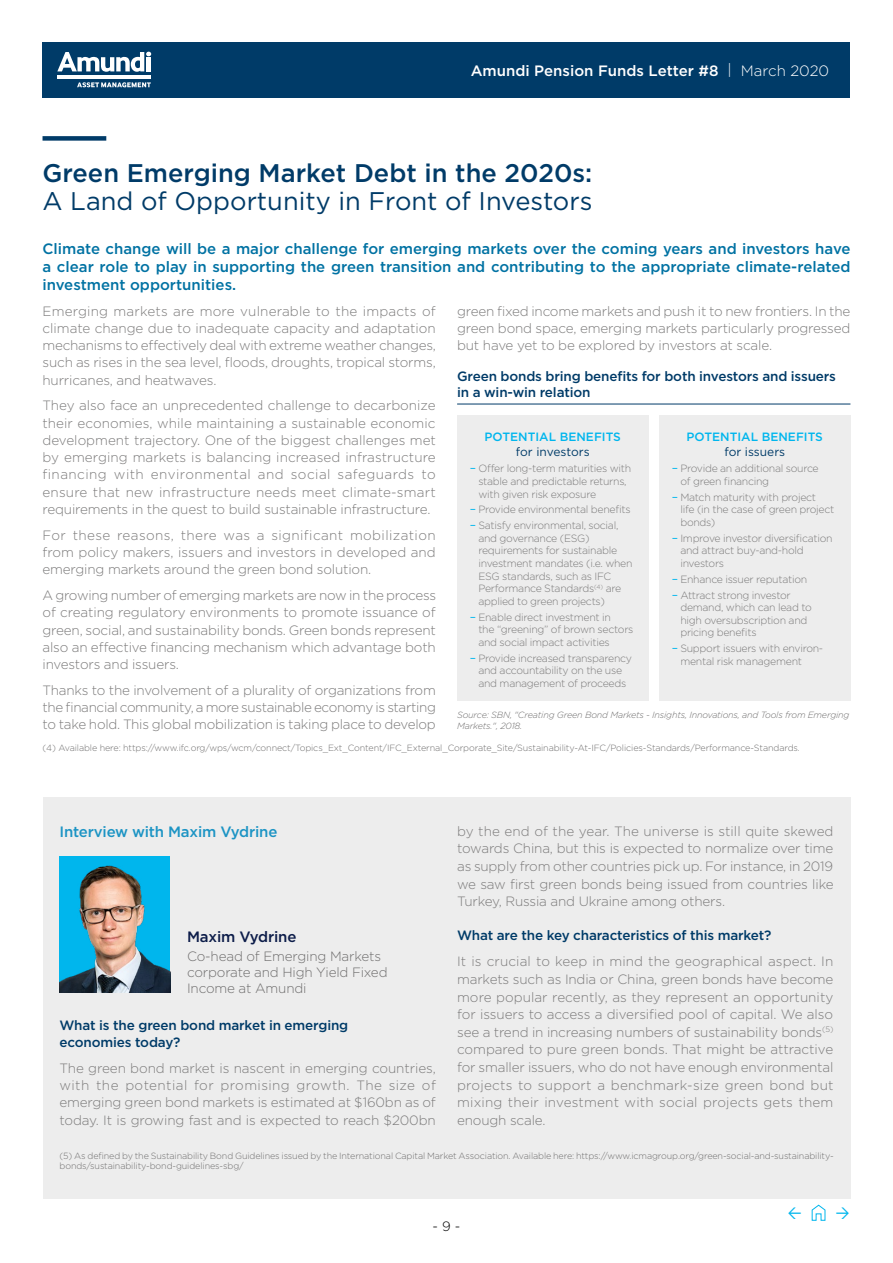
<style>
.page{position:relative;width:893px;height:1263px;background:#fff}
.page>*{position:absolute;margin:0;border:0;box-sizing:border-box;transform-origin:0 0}
.t1{font:25.5px "Gotham";color:#003b68}
.t2{font:500 25.5px "Gotham";color:#003b68}
.t3{font:500 15px/18px "Gotham";color:#0072a3;text-align:justify}
.t4{font:500 15px "Gotham";color:#fff}
.t5{font:500 15px "Gotham";letter-spacing:-.01em;color:#1c94c4}
.t6{font:500 15px "Gotham";letter-spacing:-.01em;color:#0c1c49}
.t7{font:300 13.5px/17.2px "Gotham";letter-spacing:-.01em;color:#7c7b7b;text-align:justify}
.t8{font:500 13.5px/16.6px "Gotham";letter-spacing:-.01em;color:#003b68}
.t9{font:300 13.5px/16.2px "Gotham";letter-spacing:-.01em;color:#706f6f}
.t10{font:300 13.5px "Gotham";color:#000}
.t11{font:500 12px "Gotham";color:#00b6ed}
.t12{font:12px "Gotham";color:#003b68}
.t13{font:300 10.5px/12.6px "Gotham";letter-spacing:-.025em;color:#7c7b7b}
.t14{font:300 9px/10.8px "Gotham";letter-spacing:-.015em;color:#706f6f}
.t15{font:italic 300 9px/10.8px "Gotham";letter-spacing:-.015em;color:#706f6f}
.s1{font-weight:300}
.s2{font-weight:400;font-size:12px;color:#00b6ed}
</style>
<div class="page">
<div style="left:43px;top:797px;width:807px;height:402px;background:#ededed"></div>
<svg style="left:811px;top:1204px;width:15px;height:17px"></svg>
<div style="left:43px;top:43px;width:807px;height:55px;background:#003b68"></div>
<svg style="left:57px;top:52px;width:94px;height:20px"></svg>
<hr style="left:147px;top:57px;width:4px;height:14px;background:#fff">
<hr style="left:58px;top:75px;width:93px;height:4px;background:#fff">
<svg style="left:77px;top:82px;width:74px;height:6px"></svg>
<hr style="left:457px;top:404px;width:393px;height:1px;background:#003b68">
<div style="left:457px;top:415px;width:191px;height:286px;background:#ededed"></div>
<div style="left:659px;top:415px;width:191px;height:286px;background:#ededed"></div>
<div style="left:43px;top:136px;width:63px;height:5px;background:#003b68"></div>
<div style="left:60px;top:857px;width:110px;height:136px;background:#00b6ed"></div>
<img style="left:60px;top:865px;width:110px;height:128px">
<p class="t4" style="left:471px;top:61px;width:360px">Amundi Pension Funds Letter #8 <span class="s1">| March 2020</span></p>
<h1 class="t2" style="left:43px;top:156px;width:551px">Green Emerging Market Debt in the 2020s:</h1>
<h1 class="t1" style="left:43px;top:185px;width:551px">A Land of Opportunity in Front of Investors</h1>
<p class="t3" style="left:43px;top:239px;width:809px">Climate change will be a major challenge for emerging markets over the coming years and investors have a clear role to play in supporting the green transition and contributing to the appropriate climate-related investment opportunities.</p>
<p class="t7" style="left:43px;top:302px;width:395px">Emerging markets are more vulnerable to the impacts of climate change due to inadequate capacity and adaptation mechanisms to effectively deal with extreme weather changes, such as rises in the sea level, floods, droughts, tropical storms, hurricanes, and heatwaves.</p>
<p class="t7" style="left:43px;top:397px;width:395px">They also face an unprecedented challenge to decarbonize their economies, while maintaining a sustainable economic development trajectory. One of the biggest challenges met by emerging markets is balancing increased infrastructure financing with environmental and social safeguards to ensure that new infrastructure needs meet climate-smart requirements in the quest to build sustainable infrastructure.</p>
<p class="t7" style="left:43px;top:526px;width:395px">For these reasons, there was a significant mobilization from policy makers, issuers and investors in developed and emerging markets around the green bond solution.</p>
<p class="t7" style="left:43px;top:586px;width:395px">A growing number of emerging markets are now in the process of creating regulatory environments to promote issuance of green, social, and sustainability bonds. Green bonds represent also an effective financing mechanism which advantage both investors and issuers.</p>
<p class="t7" style="left:43px;top:681px;width:395px">Thanks to the involvement of a plurality of organizations from the financial community, a more sustainable economy is starting to take hold. This global mobilization is taking place to develop</p>
<p class="t7" style="left:457px;top:302px;width:395px">green fixed income markets and push it to new frontiers. In the green bond space, emerging markets particularly progressed but have yet to be explored by investors at scale.</p>
<p class="t8" style="left:457px;top:368px;width:380px">Green bonds bring benefits for both investors and issuers in a win-win relation</p>
<p class="t11" style="left:485px;top:429px;width:138px">POTENTIAL BENEFITS</p>
<p class="t12" style="left:516px;top:444px;width:75px">for investors</p>
<p class="t13" style="left:478px;top:462px;width:154px;text-indent:-8px"><span class="s2">–</span> Offer long-term maturities with stable and predictable returns, with given risk exposure</p>
<p class="t13" style="left:470px;top:503px;width:162px"><span class="s2">–</span> Provide environmental benefits</p>
<p class="t13" style="left:478px;top:519px;width:156px;text-indent:-9px"><span class="s2">–</span> Satisfy environmental, social, and governance (ESG) requirements for sustainable investment mandates (i.e. when<br>ESG standards, such as IFC<br>Performance Standards<sup>(4)</sup> are applied to green projects)</p>
<p class="t13" style="left:478px;top:610px;width:157px;text-indent:-9px"><span class="s2">–</span> Enable direct investment in<br>the “greening” of brown sectors and social impact activities</p>
<p class="t13" style="left:470px;top:651px;width:164px;text-align:center"><span class="s2">–</span> Provide increased transparency and accountability on the use and management of proceeds</p>
<p class="t11" style="left:687px;top:429px;width:138px">POTENTIAL BENEFITS</p>
<p class="t12" style="left:724px;top:444px;width:62px">for issuers</p>
<p class="t13" style="left:680px;top:462px;width:140px;text-indent:-8px"><span class="s2">–</span> Provide an additional source of green financing</p>
<p class="t13" style="left:680px;top:491px;width:155px;text-indent:-9px"><span class="s2">–</span> Match maturity with project<br>life (in the case of green project bonds)</p>
<p class="t13" style="left:680px;top:532px;width:154px;text-indent:-9px"><span class="s2">–</span> Improve investor diversification and attract buy-and-hold investors</p>
<p class="t13" style="left:672px;top:572px;width:137px"><span class="s2">–</span> Enhance issuer reputation</p>
<p class="t13" style="left:680px;top:588px;width:133px;text-indent:-9px"><span class="s2">–</span> Attract strong investor demand, which can lead to high oversubscription and pricing benefits</p>
<p class="t13" style="left:680px;top:642px;width:143px;text-indent:-9px"><span class="s2">–</span> Support issuers with environ&shy;mental risk management</p>
<p class="t15" style="left:457px;top:710px;width:394px">Source: SBN, "Creating Green Bond Markets - Insights, Innovations, and Tools from Emerging<br>Markets.", 2018.</p>
<p class="t14" style="left:43px;top:742px;width:759px">(4) Available here: https://www.ifc.org/wps/wcm/connect/Topics_Ext_Content/IFC_External_Corporate_Site/Sustainability-At-IFC/Policies-Standards/Performance-Standards.</p>
<p class="t5" style="left:60px;top:822px;width:219px">Interview with Maxim Vydrine</p>
<p class="t6" style="left:187px;top:927px;width:111px">Maxim Vydrine</p>
<p class="t9" style="left:187px;top:947px;width:202px">Co-head of Emerging Markets corporate and High Yield Fixed<br>Income at Amundi</p>
<p class="t8" style="left:60px;top:1017px;width:290px">What is the green bond market in emerging economies today?</p>
<p class="t7" style="left:60px;top:1059px;width:378px">The green bond market is nascent in emerging countries, with the potential for promising growth. The size of emerging green bond markets is estimated at $160bn as of today. It is growing fast and is expected to reach $200bn</p>
<p class="t7" style="left:457px;top:822px;width:378px">by the end of the year. The universe is still quite skewed towards China, but this is expected to normalize over time as supply from other countries pick up. For instance, in 2019 we saw first green bonds being issued from countries like Turkey, Russia and Ukraine among others.</p>
<p class="t8" style="left:457px;top:927px;width:316px">What are the key characteristics of this market?</p>
<p class="t7" style="left:457px;top:952px;width:378px">It is crucial to keep in mind the geographical aspect. In markets such as India or China, green bonds have become more popular recently, as they represent an opportunity for issuers to access a diversified pool of capital. We also see a trend in increasing numbers of sustainability bonds<sup>(5) </sup>compared to pure green bonds. That might be attractive for smaller issuers, who do not have enough environmental projects to support a benchmark-size green bond but mixing their investment with social projects gets them enough scale.</p>
<p class="t14" style="left:60px;top:1150px;width:776px">(5) As defined by the Sustainability Bond Guidelines issued by the International Capital Market Association. Available here: https://www.icmagroup.org/green-social-and-sustainability&shy;bonds/sustainability-bond-guidelines-sbg/</p>
<p class="t10" style="left:433px;top:1218px;width:29px">- 9 -</p>
</div>
